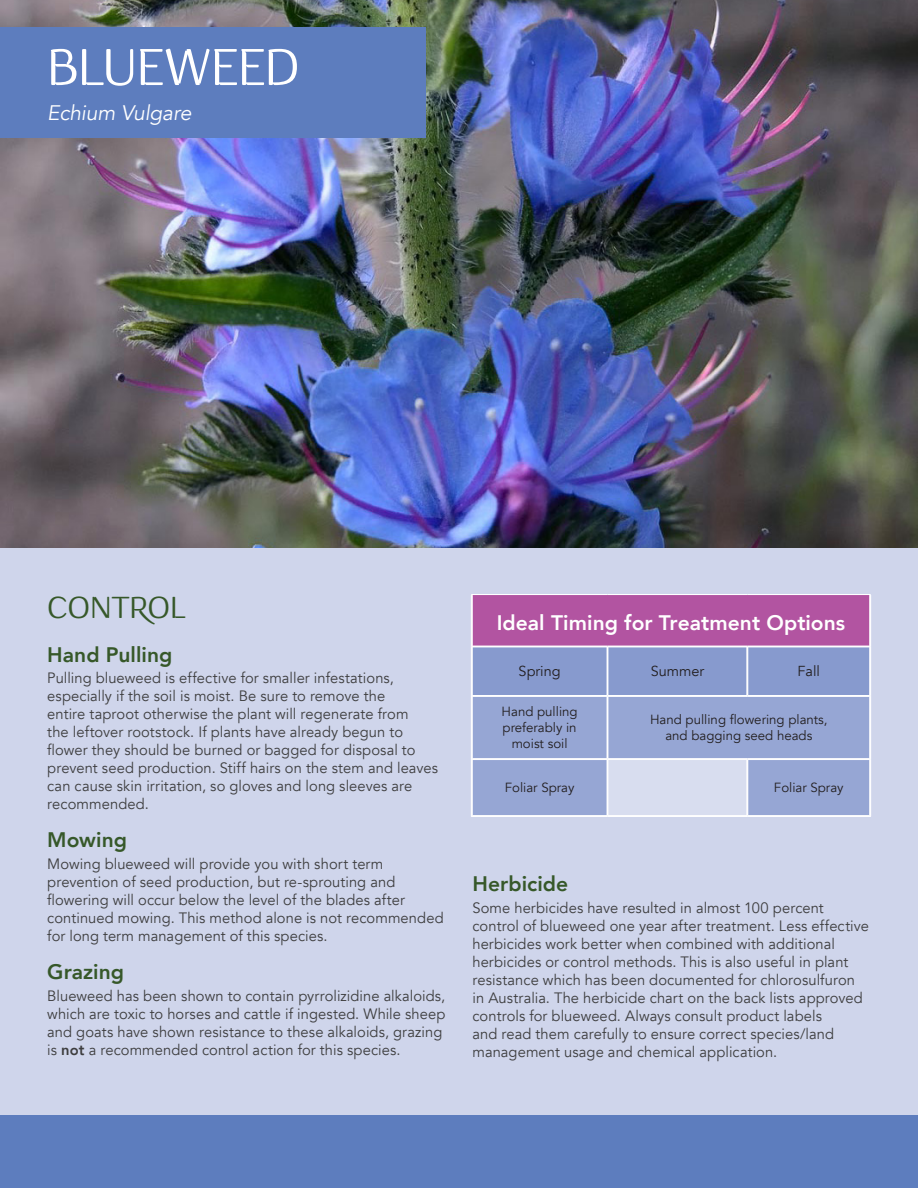
<style>
.page{position:relative;width:918px;height:1188px;background:#fff}
.page>*{position:absolute;margin:0;border:0;box-sizing:border-box;transform-origin:0 0}
.t1{font:51px "Conceal";letter-spacing:.005em;color:#fff}
.t2{font:30px "Conceal";color:#365829}
.Subheaders{font:800 21px "Avenir";color:#365829}
.Subheaders-2{font:800 21px "Avenir";letter-spacing:.005em;color:#fff}
.Latin_name{font:italic 21px "Avenir";letter-spacing:-.005em;color:#fff}
.text{font:15px/18px "Avenir";letter-spacing:.005em;color:#3e3e3f}
.t3{font:14.4px "Avenir";color:#231f20}
.t4{font:13.2px/15.9px "Avenir";color:#231f20;text-align:center}
.s1{font-weight:800}
</style>
<div class="page">
<div style="left:0;top:357px;width:918px;height:831px;background:#cfd5eb"></div>
<img style="left:0;top:0;width:918px;height:548px">
<div style="left:0;top:27px;width:426px;height:110px;background:#5d7dbe"></div>
<div style="left:0;top:1115px;width:918px;height:73px;background:#5d7dbe"></div>
<div style="left:472px;top:595px;width:398px;height:51px;background:#b254a1"></div>
<div style="left:473px;top:646px;width:397px;height:50px;background:#879ace"></div>
<div style="left:473px;top:697px;width:397px;height:118px;background:#96a6d4"></div>
<div style="left:608px;top:759px;width:139px;height:57px;background:#d8ddef"></div>
<hr style="left:471px;top:646px;width:136px;height:1px;background:#fff">
<hr style="left:747px;top:646px;width:124px;height:1px;background:#fff">
<hr style="left:747px;top:695px;width:124px;height:1px;background:#fff">
<hr style="left:747px;top:759px;width:124px;height:1px;background:#fff">
<hr style="left:471px;top:594px;width:136px;height:1px;background:#fff">
<hr style="left:608px;top:594px;width:139px;height:1px;background:#fff">
<hr style="left:747px;top:594px;width:124px;height:1px;background:#fff">
<hr style="left:471px;top:595px;width:1px;height:51px;background:#fff">
<hr style="left:472px;top:595px;width:1px;height:51px;background:#fff">
<hr style="left:870px;top:595px;width:1px;height:51px;background:#fff">
<hr style="left:472px;top:647px;width:135px;height:1px;background:#fff">
<hr style="left:471px;top:647px;width:1px;height:49px;background:#fff">
<hr style="left:472px;top:647px;width:1px;height:48px;background:#fff">
<hr style="left:608px;top:646px;width:139px;height:1px;background:#fff">
<hr style="left:608px;top:647px;width:139px;height:1px;background:#fff">
<hr style="left:607px;top:647px;width:1px;height:48px;background:#fff">
<hr style="left:608px;top:647px;width:1px;height:48px;background:#fff">
<hr style="left:748px;top:647px;width:122px;height:1px;background:#fff">
<hr style="left:747px;top:647px;width:1px;height:48px;background:#fff">
<hr style="left:748px;top:647px;width:1px;height:48px;background:#fff">
<hr style="left:870px;top:647px;width:1px;height:49px;background:#fff">
<hr style="left:472px;top:695px;width:135px;height:1px;background:#fff">
<hr style="left:472px;top:696px;width:135px;height:1px;background:#fff">
<hr style="left:471px;top:696px;width:1px;height:63px;background:#fff">
<hr style="left:472px;top:696px;width:1px;height:63px;background:#fff">
<hr style="left:608px;top:695px;width:139px;height:1px;background:#fff">
<hr style="left:608px;top:696px;width:139px;height:1px;background:#fff">
<hr style="left:607px;top:696px;width:1px;height:63px;background:#fff">
<hr style="left:608px;top:696px;width:1px;height:63px;background:#fff">
<hr style="left:747px;top:696px;width:123px;height:1px;background:#fff">
<hr style="left:870px;top:696px;width:1px;height:63px;background:#fff">
<hr style="left:472px;top:758px;width:135px;height:1px;background:#fff">
<hr style="left:472px;top:759px;width:135px;height:1px;background:#fff">
<hr style="left:471px;top:759px;width:1px;height:57px;background:#fff">
<hr style="left:472px;top:760px;width:1px;height:56px;background:#fff">
<hr style="left:608px;top:758px;width:139px;height:1px;background:#fff">
<hr style="left:608px;top:759px;width:139px;height:1px;background:#fff">
<hr style="left:607px;top:760px;width:1px;height:56px;background:#fff">
<hr style="left:608px;top:760px;width:1px;height:56px;background:#fff">
<hr style="left:747px;top:758px;width:123px;height:1px;background:#fff">
<hr style="left:747px;top:760px;width:1px;height:56px;background:#fff">
<hr style="left:748px;top:760px;width:1px;height:56px;background:#fff">
<hr style="left:870px;top:759px;width:1px;height:57px;background:#fff">
<hr style="left:472px;top:815px;width:135px;height:1px;background:#fff">
<hr style="left:471px;top:816px;width:136px;height:1px;background:#fff">
<hr style="left:608px;top:815px;width:139px;height:1px;background:#fff">
<hr style="left:608px;top:816px;width:139px;height:1px;background:#fff">
<hr style="left:748px;top:815px;width:122px;height:1px;background:#fff">
<hr style="left:747px;top:816px;width:124px;height:1px;background:#fff">
<p class="t1" style="left:47px;top:37px;width:254px">BLUEWEED</p>
<p class="Latin_name" style="left:47px;top:100px;width:146px">Echium Vulgare</p>
<p class="t2" style="left:47px;top:590px;width:140px">CONTROL</p>
<p class="Subheaders" style="left:47px;top:638px;width:127px">Hand Pulling</p>
<p class="text" style="left:47px;top:669px;width:392px">Pulling blueweed is effective for smaller infestations, especially if the soil is moist. Be sure to remove the<br>entire taproot otherwise the plant will regenerate from<br>the leftover rootstock. If plants have already begun to flower they should be burned or bagged for disposal to prevent seed production. Stiff hairs on the stem and leaves can cause skin irritation, so gloves and long sleeves are recommended.</p>
<p class="Subheaders" style="left:47px;top:824px;width:81px">Mowing</p>
<p class="text" style="left:47px;top:855px;width:398px">Mowing blueweed will provide you with short term prevention of seed production, but re-sprouting and flowering will occur below the level of the blades after continued mowing. This method alone is not recommended for long term management of this species.</p>
<p class="Subheaders" style="left:47px;top:956px;width:78px">Grazing</p>
<p class="text" style="left:47px;top:987px;width:400px">Blueweed has been shown to contain pyrrolizidine alkaloids, which are toxic to horses and cattle if ingested. While sheep and goats have shown resistance to these alkaloids, grazing is <span class="s1">not</span> a recommended control action for this species.</p>
<p class="Subheaders-2" style="left:497px;top:606px;width:350px">Ideal Timing for Treatment Options</p>
<p class="t3" style="left:519px;top:663px;width:43px">Spring</p>
<p class="t3" style="left:651px;top:663px;width:55px">Summer</p>
<p class="t3" style="left:798px;top:663px;width:24px">Fall</p>
<p class="t4" style="left:502px;top:704px;width:78px">Hand pulling preferably in moist soil</p>
<p class="t4" style="left:650px;top:712px;width:179px">Hand pulling flowering plants, and bagging seed heads</p>
<p class="t4" style="left:505px;top:780px;width:71px">Foliar Spray</p>
<p class="t4" style="left:774px;top:780px;width:71px">Foliar Spray</p>
<p class="Subheaders" style="left:472px;top:868px;width:97px">Herbicide</p>
<p class="text" style="left:472px;top:899px;width:398px">Some herbicides have resulted in almost 100 percent control of blueweed one year after treatment. Less effective herbicides work better when combined with additional herbicides or control methods. This is also useful in plant resistance which has been documented for chlorosulfuron in Australia. The herbicide chart on the back lists approved controls for blueweed. Always consult product labels<br>and read them carefully to ensure correct species/land management usage and chemical application.</p>
</div>
